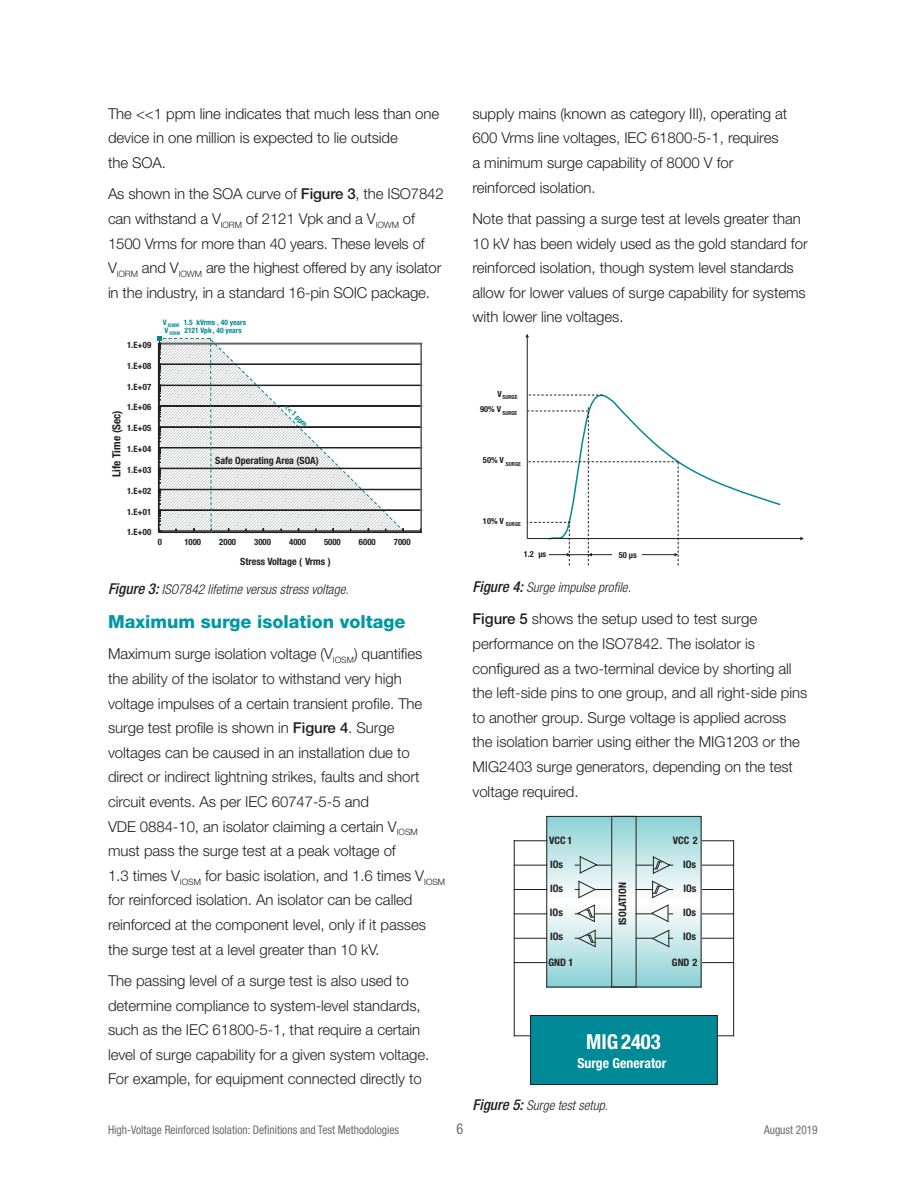
<style>
.page{position:relative;width:918px;height:1188px;background:#fff}
.page>*{position:absolute;margin:0;border:0;box-sizing:border-box;transform-origin:0 0}
.t1{font:700 condensed 20.7px "Helvetica Neue LT Std";color:#fff}
.t2{font:800 18px "Helvetica Neue LT Std";color:#0097a4}
.t3{font:300 15px/24.6px "Helvetica Neue LT Std";letter-spacing:-.005em;color:#231f20}
.t4{font:condensed 15px "Helvetica Neue LT Std";color:#6c6d70;scale:.95 1}
.t5{font:700 condensed 13.8px "Helvetica Neue LT Std";color:#fff}
.t6{font:italic 300 condensed 13.5px "Helvetica Neue LT Std";color:#231f20}
.t7{font:condensed 12px "Helvetica Neue LT Std";color:#6c6d70;scale:.95 1}
.t8{font:700 condensed 11.25px "Helvetica Neue LT Std";color:#231f20}
.t9{font:700 condensed 10.35px "Helvetica Neue LT Std";color:#231f20}
.t10{font:700 condensed 10.05px "Helvetica Neue LT Std";color:#231f20}
.t11{font:700 condensed 8.7px "Helvetica Neue LT Std";color:#231f20}
.t12{font:700 condensed 8.4px "Helvetica Neue LT Std";color:#231f20}
.t13{font:700 condensed 7.5px/8.7px "Helvetica Neue LT Std";color:#008996}
.t14{font:700 condensed 5.55px "Helvetica Neue LT Std";color:#231f20}
.s1{font-weight:500}
.s2{font-weight:500;font-size:15px}
</style>
<div class="page">
<svg style="left:157px;top:342px;width:266px;height:191px"></svg>
<svg style="left:158px;top:336px;width:247px;height:197px"></svg>
<svg style="left:528px;top:394px;width:254px;height:171px"></svg>
<hr style="left:527px;top:538px;width:276px;height:1px;background:#231f20">
<hr style="left:527px;top:335px;width:1px;height:204px;background:#231f20">
<div style="left:612px;top:548px;width:30px;height:14px;background:#fff"></div>
<hr style="left:733px;top:841px;width:1px;height:195px;background:#231f20">
<hr style="left:701px;top:840px;width:33px;height:1px;background:#231f20">
<hr style="left:701px;top:865px;width:33px;height:1px;background:#231f20">
<hr style="left:701px;top:889px;width:33px;height:1px;background:#231f20">
<hr style="left:701px;top:914px;width:33px;height:1px;background:#231f20">
<hr style="left:701px;top:938px;width:33px;height:1px;background:#231f20">
<hr style="left:701px;top:962px;width:33px;height:1px;background:#231f20">
<svg style="left:548px;top:818px;width:151px;height:167px;background:#c1e5e7"></svg>
<div style="left:546px;top:816px;width:155px;height:171px;border:1px solid #231f20"></div>
<div style="left:611px;top:816px;width:25px;height:171px;border:1px solid #231f20"></div>
<hr style="left:514px;top:841px;width:1px;height:195px;background:#231f20">
<hr style="left:514px;top:840px;width:33px;height:1px;background:#231f20">
<hr style="left:514px;top:865px;width:33px;height:1px;background:#231f20">
<hr style="left:514px;top:889px;width:33px;height:1px;background:#231f20">
<hr style="left:514px;top:914px;width:33px;height:1px;background:#231f20">
<hr style="left:514px;top:938px;width:33px;height:1px;background:#231f20">
<hr style="left:514px;top:962px;width:33px;height:1px;background:#231f20">
<svg style="left:636px;top:856px;width:37px;height:18px"></svg>
<svg style="left:636px;top:881px;width:37px;height:17px"></svg>
<svg style="left:636px;top:904px;width:37px;height:18px"></svg>
<svg style="left:575px;top:856px;width:37px;height:18px"></svg>
<svg style="left:575px;top:881px;width:37px;height:17px"></svg>
<svg style="left:575px;top:904px;width:37px;height:18px"></svg>
<div style="left:530px;top:1015px;width:187px;height:70px;background:#008996"></div>
<div style="left:530px;top:1015px;width:188px;height:70px;border:1px solid #231f20"></div>
<svg style="left:717px;top:1035px;width:16px;height:1px"></svg>
<svg style="left:514px;top:1035px;width:16px;height:1px"></svg>
<svg style="left:636px;top:930px;width:37px;height:17px"></svg>
<svg style="left:575px;top:930px;width:37px;height:17px"></svg>
<p class="t3" style="left:108px;top:101px;width:333px">The &lt;&lt;1 ppm line indicates that much less than one device in one million is expected to lie outside<br>the SOA.</p>
<p class="t3" style="left:108px;top:181px;width:337px">As shown in the SOA curve of <span class="s1">Figure 3</span>, the ISO7842 can withstand a V<sub>IORM</sub> of 2121 Vpk and a V<sub>IOWM</sub> of 1500 Vrms for more than 40 years. These levels of V<sub>IORM</sub> and V<sub>IOWM</sub> are the highest offered by any isolator in the industry, in a standard 16-pin SOIC package.</p>
<p class="t11" style="left:127px;top:340px;width:26px">1.E+09</p>
<p class="t11" style="left:127px;top:360px;width:26px">1.E+08</p>
<p class="t11" style="left:127px;top:381px;width:26px">1.E+07</p>
<p class="t11" style="left:127px;top:402px;width:26px">1.E+06</p>
<p class="t8" style="left:110px;top:477px;width:68px;rotate:-90deg">Life Time (Sec)</p>
<p class="t11" style="left:127px;top:423px;width:26px">1.E+05</p>
<p class="t11" style="left:127px;top:444px;width:26px">1.E+04</p>
<p class="t11" style="left:127px;top:464px;width:26px">1.E+03</p>
<p class="t11" style="left:127px;top:485px;width:26px">1.E+02</p>
<p class="t11" style="left:127px;top:506px;width:26px">1.E+01</p>
<p class="t11" style="left:127px;top:527px;width:26px">1.E+00</p>
<p class="t13" style="left:163px;top:318px;width:85px">V <sub>IOWM</sub> 1.5 kVrms , 40 years<br>V <sub>IORM</sub> 2121 Vpk , 40 years</p>
<p class="t13" style="left:289px;top:402px;width:31px;rotate:46deg">&lt;&lt; 1 ppm</p>
<p class="t10" style="left:215px;top:454px;width:105px">Safe Operating Area (SOA)</p>
<p class="t11" style="left:158px;top:537px;width:6px">0</p>
<p class="t11" style="left:184px;top:537px;width:18px">1000</p>
<p class="t11" style="left:219px;top:537px;width:18px">2000</p>
<p class="t11" style="left:254px;top:537px;width:18px">3000</p>
<p class="t11" style="left:289px;top:537px;width:18px">4000</p>
<p class="t11" style="left:324px;top:537px;width:18px">5000</p>
<p class="t11" style="left:359px;top:537px;width:18px">6000</p>
<p class="t11" style="left:394px;top:537px;width:18px">7000</p>
<p class="t10" style="left:240px;top:555px;width:92px">Stress Voltage ( Vrms )</p>
<p class="t6" style="left:108px;top:582px;width:242px"><span class="s2">Figure 3:</span> ISO7842 lifetime versus stress voltage.</p>
<p class="t2" style="left:108px;top:611px;width:299px">Maximum surge isolation voltage</p>
<p class="t3" style="left:108px;top:641px;width:339px">Maximum surge isolation voltage (V<sub>IOSM</sub>) quantifies the ability of the isolator to withstand very high voltage impulses of a certain transient profile. The surge test profile is shown in <span class="s1">Figure 4</span>. Surge voltages can be caused in an installation due to direct or indirect lightning strikes, faults and short circuit events. As per IEC 60747-5-5 and<br>VDE 0884-10, an isolator claiming a certain V<sub>IOSM </sub>must pass the surge test at a peak voltage of<br>1.3 times V<sub>IOSM</sub> for basic isolation, and 1.6 times V<sub>IOSM </sub>for reinforced isolation. An isolator can be called reinforced at the component level, only if it passes the surge test at a level greater than 10 kV.</p>
<p class="t3" style="left:108px;top:968px;width:323px">The passing level of a surge test is also used to determine compliance to system-level standards, such as the IEC 61800-5-1, that require a certain level of surge capability for a given system voltage.<br>For example, for equipment connected directly to</p>
<p class="t3" style="left:472px;top:101px;width:316px">supply mains (known as category III), operating at 600 Vrms line voltages, IEC 61800-5-1, requires a minimum surge capability of 8000 V for reinforced isolation.</p>
<p class="t3" style="left:472px;top:206px;width:337px">Note that passing a surge test at levels greater than 10 kV has been widely used as the gold standard for reinforced isolation, though system level standards allow for lower values of surge capability for systems with lower line voltages.</p>
<p class="t14" style="left:498px;top:393px;width:21px"><sup>V</sup>SURGE</p>
<p class="t14" style="left:480px;top:409px;width:39px"><sup>90%</sup> <sup>V</sup> SURGE</p>
<p class="t14" style="left:483px;top:460px;width:39px"><sup>50%</sup> <sup>V</sup> SURGE</p>
<p class="t14" style="left:483px;top:521px;width:39px"><sup>10%</sup> <sup>V</sup> SURGE</p>
<p class="t12" style="left:524px;top:549px;width:24px">1.2 µs</p>
<p class="t12" style="left:619px;top:550px;width:20px">50 µs</p>
<p class="t6" style="left:472px;top:579px;width:160px"><span class="s2">Figure 4:</span> Surge impulse profile.</p>
<p class="t3" style="left:472px;top:606px;width:336px"><span class="s1">Figure 5</span> shows the setup used to test surge performance on the ISO7842. The isolator is configured as a two-terminal device by shorting all the left-side pins to one group, and all right-side pins to another group. Surge voltage is applied across the isolation barrier using either the MIG1203 or the MIG2403 surge generators, depending on the test voltage required.</p>
<p class="t9" style="left:549px;top:834px;width:25px">VCC 1</p>
<p class="t9" style="left:673px;top:834px;width:27px">VCC 2</p>
<p class="t9" style="left:550px;top:858px;width:14px">IOs</p>
<p class="t9" style="left:683px;top:858px;width:14px">IOs</p>
<p class="t9" style="left:550px;top:882px;width:14px">IOs</p>
<p class="t9" style="left:683px;top:882px;width:14px">IOs</p>
<p class="t9" style="left:550px;top:906px;width:14px">IOs</p>
<p class="t9" style="left:683px;top:906px;width:14px">IOs</p>
<p class="t9" style="left:550px;top:931px;width:14px">IOs</p>
<p class="t9" style="left:683px;top:931px;width:14px">IOs</p>
<p class="t9" style="left:616px;top:925px;width:44px;rotate:-90deg">ISOLATION</p>
<p class="t9" style="left:549px;top:956px;width:27px">GND 1</p>
<p class="t9" style="left:672px;top:956px;width:27px">GND 2</p>
<h1 class="t1" style="left:586px;top:1029px;width:76px">MIG 2403</h1>
<p class="t5" style="left:577px;top:1054px;width:90px">Surge Generator</p>
<p class="t6" style="left:472px;top:1098px;width:137px"><span class="s2">Figure 5:</span> Surge test setup.</p>
<p class="t7" style="left:108px;top:1123px;width:308px">High-Voltage Reinforced Isolation: Definitions and Test Methodologies</p>
<p class="t4" style="left:457px;top:1120px;width:9px">6</p>
<p class="t7" style="left:764px;top:1123px;width:58px">August 2019</p>
</div>
